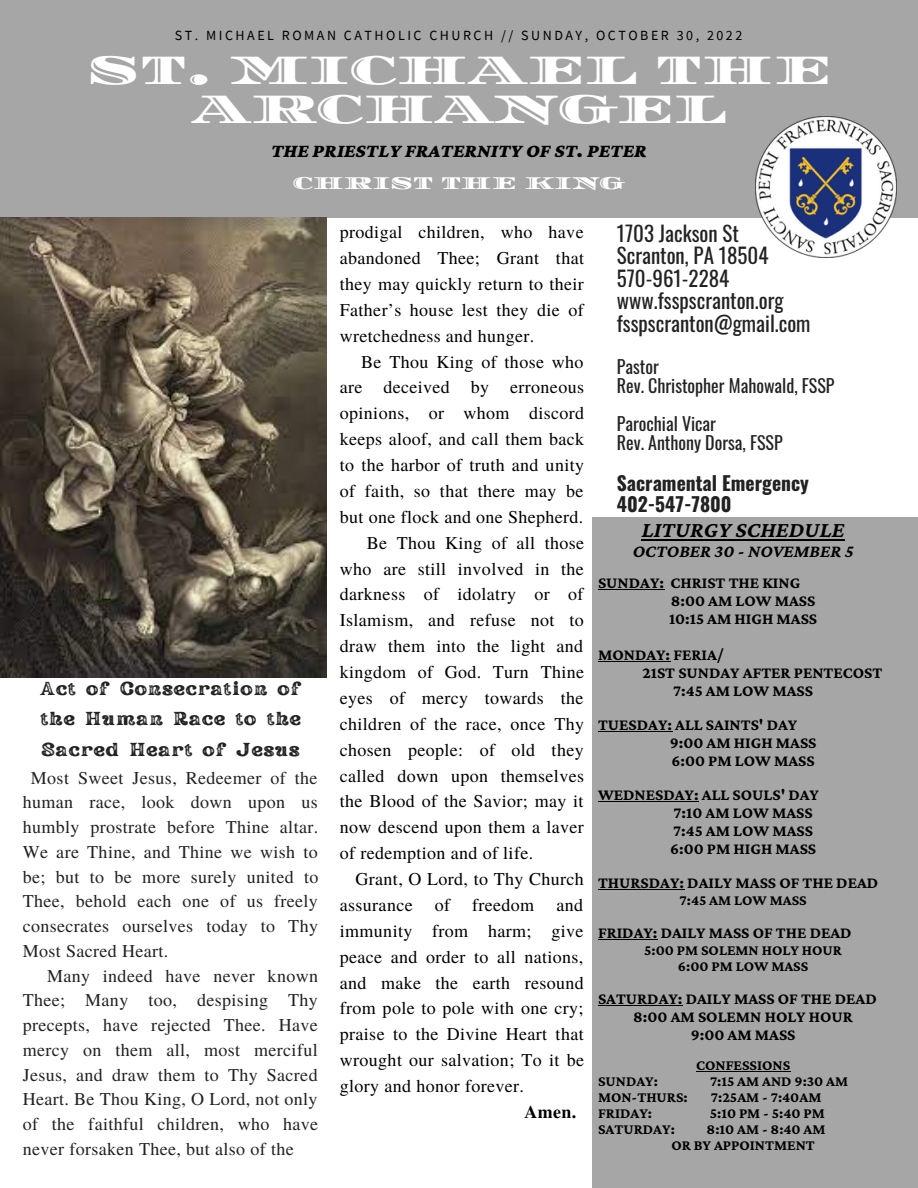
<style>
.page{position:relative;width:918px;height:1188px;background:#fff}
.page>*{position:absolute;margin:0;border:0;box-sizing:border-box;transform-origin:0 0}
.t1{font:42px/38.2px "Diplomata SC";color:#fff;text-align:center}
.t2{font:italic 700 22.5px "Crimson Pro";color:#000}
.t3{font:21px/22.5px "Oswald";color:#222}
.t4{font:700 19.5px/21.3px "Oswald";color:#222}
.t5{font:italic 900 19.5px "Crimson Pro";color:#000}
.t6{font:18.75px/30.3px "Rundeck Texture";letter-spacing:.02em;color:#222;text-align:justify}
.t7{font:18px/25.8px "Te X Gyre Termes";letter-spacing:.02em;color:#000;text-align:justify}
.t8{font:18px/24.8px "Te X Gyre Termes";letter-spacing:.02em;color:#222;text-align:justify}
.t9{font:18px/19.2px "Oswald";color:#222}
.t10{font:italic 700 18px "Crimson Pro";color:#000}
.t11{font:18px "Diplomata SC";color:#fff}
.t12{font:700 18px "Te X Gyre Termes";color:#000}
.t13{font:700 16.5px/18px "Crimson Pro";color:#000}
.t14{font:700 15px/16px "Crimson Pro";color:#000;text-align:center}
.t15{font:13.95px "Source Sans Pro";letter-spacing:.18em;color:#000}
</style>
<div class="page">
<div style="left:592px;top:517px;width:326px;height:671px;background:#a6a6a6"></div>
<div style="left:0;top:0;width:918px;height:217px;background:#a6a6a6"></div>
<img style="left:756px;top:117px;width:140px;height:140px">
<img style="left:0;top:218px;width:326px;height:460px">
<hr style="left:642px;top:539px;width:203px;height:2px;background:#000">
<hr style="left:598px;top:589px;width:66px;height:1px;background:#000">
<hr style="left:598px;top:661px;width:72px;height:1px;background:#000">
<hr style="left:598px;top:731px;width:74px;height:1px;background:#000">
<hr style="left:598px;top:801px;width:101px;height:1px;background:#000">
<hr style="left:598px;top:889px;width:86px;height:1px;background:#000">
<hr style="left:598px;top:939px;width:60px;height:1px;background:#000">
<hr style="left:598px;top:1005px;width:85px;height:1px;background:#000">
<hr style="left:696px;top:1071px;width:94px;height:1px;background:#000">
<p class="t15" style="left:175px;top:27px;width:569px">ST. MICHAEL ROMAN CATHOLIC CHURCH // SUNDAY, OCTOBER 30, 2022</p>
<h1 class="t1" style="left:87px;top:52px;width:745px">ST. MICHAEL THE<br>ARCHANGEL</h1>
<p class="t5" style="left:271px;top:140px;width:377px">THE PRIESTLY FRATERNITY OF ST. PETER</p>
<p class="t11" style="left:293px;top:172px;width:333px">CHRIST THE KING</p>
<p class="t6" style="left:40px;top:673px;width:263px">Act of Consecration of the Human Race to the Sacred Heart of Jesus</p>
<p class="t8" style="left:23px;top:764px;width:297px;text-indent:8px">Most Sweet Jesus, Redeemer of the human race, look down upon us humbly prostrate before Thine altar.<br>We are Thine, and Thine we wish to be; but to be more surely united to Thee, behold each one of us freely consecrates ourselves today to Thy Most Sacred Heart.</p>
<p class="t8" style="left:23px;top:962px;width:297px;text-indent:24px">Many indeed have never known Thee; Many too, despising Thy precepts, have rejected Thee. Have mercy on them all, most merciful Jesus, and draw them to Thy Sacred Heart. Be Thou King, O Lord, not only of the faithful children, who have never forsaken Thee, but also of the</p>
<p class="t7" style="left:340px;top:218px;width:246px">prodigal children, who have abandoned Thee; Grant that they may quickly return to their Father’s house lest they die of wretchedness and hunger.</p>
<p class="t7" style="left:361px;top:348px;width:224px">Be Thou King of those who</p>
<p class="t7" style="left:340px;top:374px;width:246px">are deceived by erroneous</p>
<p class="t7" style="left:340px;top:399px;width:246px">opinions, or whom discord</p>
<p class="t7" style="left:340px;top:425px;width:246px">keeps aloof, and call them back</p>
<p class="t7" style="left:340px;top:451px;width:246px">to the harbor of truth and unity</p>
<p class="t7" style="left:340px;top:477px;width:245px">of faith, so that there may be</p>
<p class="t7" style="left:340px;top:503px;width:245px">but one flock and one Shepherd.</p>
<p class="t7" style="left:367px;top:529px;width:219px">Be Thou King of all those</p>
<p class="t7" style="left:340px;top:555px;width:246px">who are still involved in the</p>
<p class="t7" style="left:340px;top:581px;width:245px">darkness of idolatry or of</p>
<p class="t7" style="left:340px;top:606px;width:246px">Islamism, and refuse not to</p>
<p class="t7" style="left:340px;top:632px;width:245px">draw them into the light and</p>
<p class="t7" style="left:340px;top:658px;width:246px">kingdom of God. Turn Thine</p>
<p class="t7" style="left:340px;top:684px;width:245px">eyes of mercy towards the</p>
<p class="t7" style="left:340px;top:710px;width:246px">children of the race, once Thy</p>
<p class="t7" style="left:340px;top:736px;width:245px">chosen people: of old they</p>
<p class="t7" style="left:340px;top:762px;width:246px">called down upon themselves</p>
<p class="t7" style="left:340px;top:788px;width:245px">the Blood of the Savior; may it</p>
<p class="t7" style="left:340px;top:813px;width:246px">now descend upon them a laver</p>
<p class="t7" style="left:340px;top:839px;width:195px">of redemption and of life.</p>
<p class="t7" style="left:356px;top:865px;width:230px">Grant, O Lord, to Thy Church</p>
<p class="t7" style="left:340px;top:891px;width:245px">assurance of freedom and</p>
<p class="t7" style="left:340px;top:917px;width:245px">immunity from harm; give</p>
<p class="t7" style="left:340px;top:943px;width:245px">peace and order to all nations,</p>
<p class="t7" style="left:340px;top:969px;width:245px">and make the earth resound</p>
<p class="t7" style="left:340px;top:995px;width:245px">from pole to pole with one cry;</p>
<p class="t7" style="left:340px;top:1020px;width:245px">praise to the Divine Heart that</p>
<p class="t7" style="left:340px;top:1046px;width:246px">wrought our salvation; To it be</p>
<p class="t7" style="left:340px;top:1072px;width:186px">glory and honor forever.</p>
<p class="t12" style="left:524px;top:1098px;width:53px">Amen.</p>
<p class="t3" style="left:617px;top:221px;width:195px">1703 Jackson St<br>Scranton, PA 18504<br>570-961-2284 www.fsspscranton.org fsspscranton@gmail.com</p>
<p class="t9" style="left:617px;top:356px;width:219px">Pastor<br>Rev. Christopher Mahowald, FSSP</p>
<p class="t9" style="left:617px;top:413px;width:167px">Parochial Vicar<br>Rev. Anthony Dorsa, FSSP</p>
<p class="t4" style="left:617px;top:471px;width:194px">Sacramental Emergency<br>402-547-7800</p>
<p class="t2" style="left:642px;top:517px;width:204px">LITURGY SCHEDULE</p>
<p class="t10" style="left:633px;top:541px;width:222px">OCTOBER 30 - NOVEMBER 5</p>
<p class="t13" style="left:669px;top:574px;width:150px;text-indent:-71px">SUNDAY: CHRIST THE KING<br>8:00 AM LOW MASS<br>10:15 AM HIGH MASS</p>
<p class="t13" style="left:598px;top:646px;width:127px">MONDAY: FERIA/</p>
<p class="t13" style="left:642px;top:664px;width:241px">21ST SUNDAY AFTER PENTECOST</p>
<p class="t13" style="left:673px;top:682px;width:141px">7:45 AM LOW MASS</p>
<p class="t13" style="left:670px;top:716px;width:148px;text-indent:-72px">TUESDAY: ALL SAINTS' DAY<br>9:00 AM HIGH MASS<br>6:00 PM LOW MASS</p>
<p class="t13" style="left:670px;top:786px;width:150px;text-indent:-72px">WEDNESDAY: ALL SOULS' DAY<br>7:10 AM LOW MASS<br>7:45 AM LOW MASS<br>6:00 PM HIGH MASS</p>
<p class="t13" style="left:598px;top:874px;width:282px">THURSDAY: DAILY MASS OF THE DEAD</p>
<p class="t14" style="left:680px;top:892px;width:129px">7:45 AM LOW MASS</p>
<p class="t13" style="left:598px;top:924px;width:255px">FRIDAY: DAILY MASS OF THE DEAD</p>
<p class="t14" style="left:644px;top:942px;width:199px">5:00 PM SOLEMN HOLY HOUR<br>6:00 PM LOW MASS</p>
<p class="t13" style="left:598px;top:990px;width:280px">SATURDAY: DAILY MASS OF THE DEAD</p>
<p class="t13" style="left:633px;top:1008px;width:221px">8:00 AM SOLEMN HOLY HOUR</p>
<p class="t13" style="left:691px;top:1026px;width:106px">9:00 AM MASS</p>
<p class="t14" style="left:696px;top:1057px;width:96px">CONFESSIONS</p>
<p class="t14" style="left:598px;top:1073px;width:62px">SUNDAY:</p>
<p class="t14" style="left:710px;top:1073px;width:140px">7:15 AM AND 9:30 AM</p>
<p class="t14" style="left:598px;top:1089px;width:91px">MON-THURS:</p>
<p class="t14" style="left:711px;top:1089px;width:112px">7:25AM - 7:40AM</p>
<p class="t14" style="left:598px;top:1105px;width:56px">FRIDAY:</p>
<p class="t14" style="left:710px;top:1105px;width:116px">5:10 PM - 5:40 PM</p>
<p class="t14" style="left:598px;top:1121px;width:78px">SATURDAY:</p>
<p class="t14" style="left:671px;top:1121px;width:156px;text-align:left;text-indent:35px">8:10 AM - 8:40 AM<br>OR BY APPOINTMENT</p>
</div>
